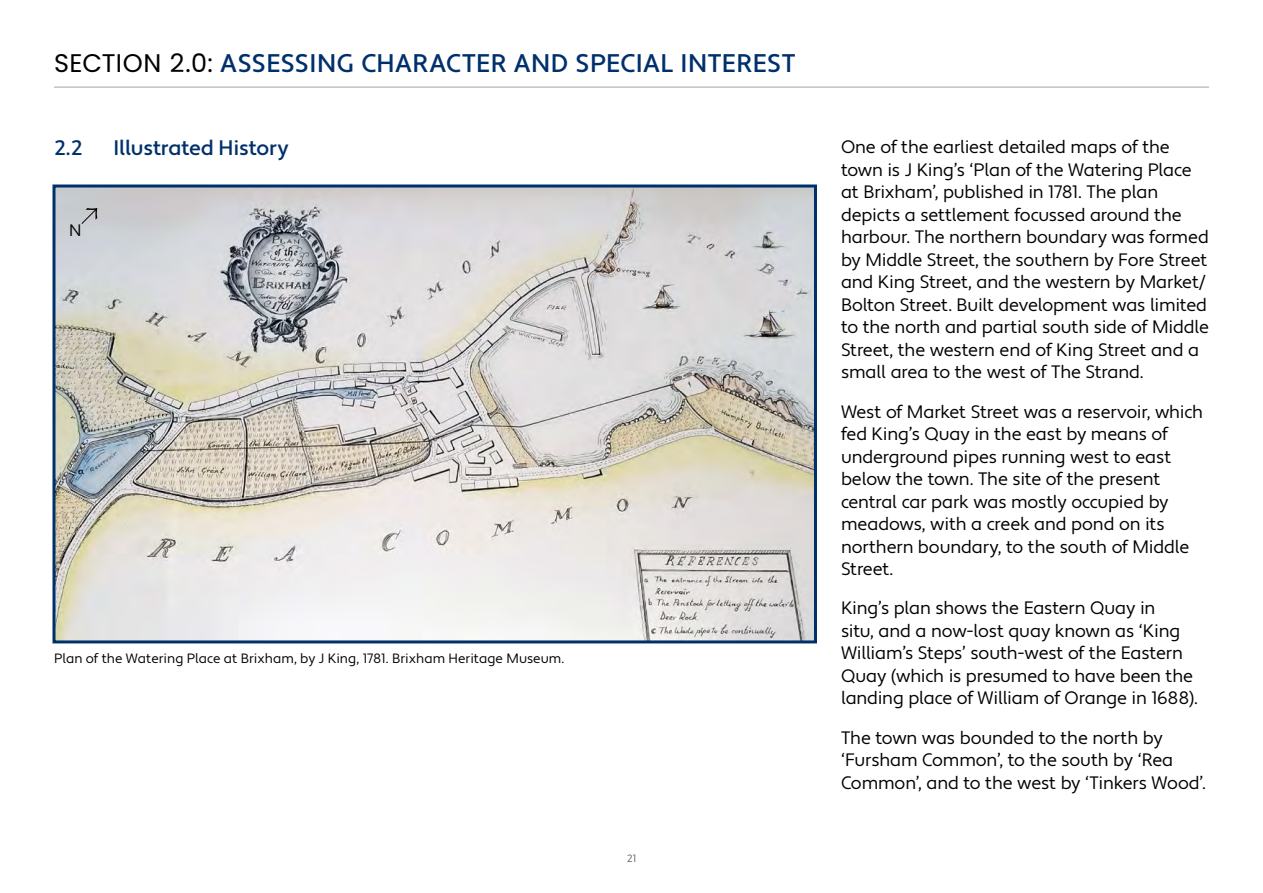
<style>
.page{position:relative;width:1263px;height:893px;background:#fff}
.page>*{position:absolute;margin:0;border:0;box-sizing:border-box;transform-origin:0 0}
.t1{font:500 25.5px "Apertura";letter-spacing:.02em;color:#00306b}
.Main_Heading_1_-_Medium_Colour{font:500 21px "Apertura";letter-spacing:-.01em;color:#00306b}
.t2{font:18px/22.5px "Apertura";letter-spacing:-.01em;color:#000}
.t3{font:16.65px "Apertura";color:#000}
.Caption_-_Light_Italic{font:13.5px "Apertura";color:#000}
.t4{font:10.5px "Apertura";color:#5b6064}
.s1{font-family:"Poppins";font-weight:400;color:#000}
</style>
<div class="page">
<hr style="left:54px;top:87px;width:1155px;height:1px;background:#a0a3a7">
<img style="left:56px;top:188px;width:757px;height:451px">
<div style="left:52px;top:184px;width:765px;height:459px;border:3px solid #00306b"></div>
<svg style="left:81px;top:208px;width:16px;height:16px"></svg>
<h1 class="t1" style="left:54px;top:48px;width:743px"><span class="s1">SECTION 2.0:</span> ASSESSING CHARACTER AND SPECIAL INTEREST</h1>
<h1 class="Main_Heading_1_-_Medium_Colour" style="left:54px;top:135px;width:30px">2.2</h1>
<h1 class="Main_Heading_1_-_Medium_Colour" style="left:114px;top:135px;width:177px">Illustrated History</h1>
<p class="t3" style="left:69px;top:220px;width:14px">N</p>
<p class="Caption_-_Light_Italic" style="left:54px;top:650px;width:512px">Plan of the Watering Place at Brixham, by J King, 1781. Brixham Heritage Museum.</p>
<p class="t4" style="left:627px;top:852px;width:11px">21</p>
<p class="t2" style="left:841px;top:136px;width:369px">One of the earliest detailed maps of the town is J King’s ‘Plan of the Watering Place at Brixham’, published in 1781. The plan depicts a settlement focussed around the harbour. The northern boundary was formed by Middle Street, the southern by Fore Street and King Street, and the western by Market/ Bolton Street. Built development was limited to the north and partial south side of Middle Street, the western end of King Street and a small area to the west of The Strand.</p>
<p class="t2" style="left:841px;top:401px;width:364px">West of Market Street was a reservoir, which fed King’s Quay in the east by means of underground pipes running west to east below the town. The site of the present central car park was mostly occupied by meadows, with a creek and pond on its northern boundary, to the south of Middle Street.</p>
<p class="t2" style="left:841px;top:597px;width:358px">King’s plan shows the Eastern Quay in<br>situ, and a now-lost quay known as ‘King William’s Steps’ south-west of the Eastern Quay (which is presumed to have been the landing place of William of Orange in 1688).</p>
<p class="t2" style="left:841px;top:727px;width:366px">The town was bounded to the north by ‘Fursham Common’, to the south by ‘Rea<br>Common’, and to the west by ‘Tinkers Wood’.</p>
</div>
